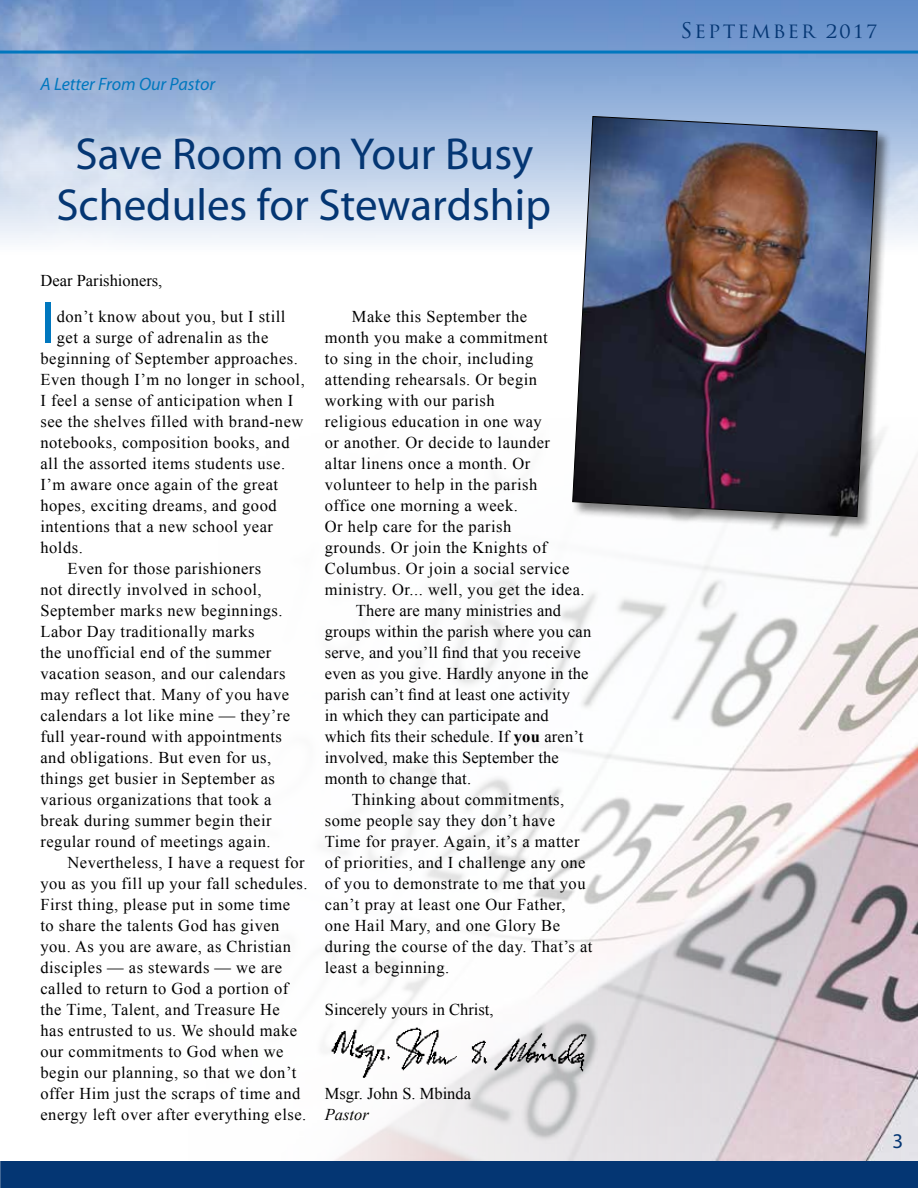
<style>
.page{position:relative;width:918px;height:1188px;background:#fff}
.page>*{position:absolute;margin:0;border:0;box-sizing:border-box;transform-origin:0 0}
.t1{font:60.6px "Myriad";color:#0077be}
.t2{font:45px/51px "Myriad";color:#043673;text-align:center}
.t3{font:21px "Trajan Pro";letter-spacing:.1em;color:#043673}
.t4{font:21px "Myriad";color:#043673}
.t5{font:italic 18px "Myriad";color:#0077be}
.t6{font:16.5px "Times New Roman";letter-spacing:.03em;color:#000}
.t7{font:16.5px "Times New Roman";letter-spacing:.01em;color:#000}
.t8{font:16.5px "Times New Roman";color:#000}
.t9{font:italic 16.5px "Times New Roman";color:#000}
.s1{font-weight:700}
</style>
<div class="page">
<div style="left:0;top:1161px;width:918px;height:27px;background:#043673"></div>
<img style="left:0;top:0;width:918px;height:78px">
<img style="left:302px;top:433px;width:616px;height:728px">
<img style="left:325px;top:1019px;width:284px;height:59px">
<div style="left:571px;top:115px;width:321px;height:417px;background:#000;opacity:.5"></div>
<img style="left:572px;top:116px;width:306px;height:401px">
<p class="t5" style="left:40px;top:75px;width:176px">A Letter From Our Pastor</p>
<h2 class="t2" style="left:56px;top:130px;width:496px">Save Room on Your Busy<br>Schedules for Stewardship</h2>
<p class="t8" style="left:40px;top:269px;width:123px">Dear Parishioners,</p>
<h1 class="t1" style="left:40px;top:293px;width:16px">I</h1>
<p class="t6" style="left:57px;top:305px;width:230px">don’t know about you, but I still</p>
<p class="t6" style="left:57px;top:326px;width:213px">get a surge of adrenalin as the</p>
<p class="t6" style="left:40px;top:347px;width:259px">beginning of September approaches.</p>
<p class="t6" style="left:40px;top:368px;width:266px">Even though I’m no longer in school,</p>
<p class="t6" style="left:40px;top:389px;width:254px">I feel a sense of anticipation when I</p>
<p class="t6" style="left:40px;top:410px;width:264px">see the shelves filled with brand-new</p>
<p class="t6" style="left:40px;top:431px;width:251px">notebooks, composition books, and</p>
<p class="t6" style="left:40px;top:452px;width:246px">all the assorted items students use.</p>
<p class="t6" style="left:40px;top:473px;width:239px">I’m aware once again of the great</p>
<p class="t6" style="left:40px;top:494px;width:238px">hopes, exciting dreams, and good</p>
<p class="t6" style="left:40px;top:515px;width:234px">intentions that a new school year</p>
<p class="t6" style="left:40px;top:536px;width:44px">holds.</p>
<p class="t6" style="left:67px;top:557px;width:195px">Even for those parishioners</p>
<p class="t6" style="left:40px;top:578px;width:223px">not directly involved in school,</p>
<p class="t6" style="left:40px;top:599px;width:244px">September marks new beginnings.</p>
<p class="t6" style="left:40px;top:620px;width:216px">Labor Day traditionally marks</p>
<p class="t6" style="left:40px;top:641px;width:232px">the unofficial end of the summer</p>
<p class="t6" style="left:40px;top:662px;width:246px">vacation season, and our calendars</p>
<p class="t6" style="left:40px;top:683px;width:250px">may reflect that. Many of you have</p>
<p class="t6" style="left:40px;top:704px;width:251px">calendars a lot like mine — they’re</p>
<p class="t6" style="left:40px;top:725px;width:243px">full year-round with appointments</p>
<p class="t6" style="left:40px;top:746px;width:232px">and obligations. But even for us,</p>
<p class="t6" style="left:40px;top:767px;width:236px">things get busier in September as</p>
<p class="t6" style="left:40px;top:788px;width:232px">various organizations that took a</p>
<p class="t6" style="left:40px;top:809px;width:233px">break during summer begin their</p>
<p class="t6" style="left:40px;top:830px;width:232px">regular round of meetings again.</p>
<p class="t6" style="left:67px;top:851px;width:239px">Nevertheless, I have a request for</p>
<p class="t6" style="left:40px;top:872px;width:269px">you as you fill up your fall schedules.</p>
<p class="t6" style="left:40px;top:893px;width:251px">First thing, please put in some time</p>
<p class="t6" style="left:40px;top:914px;width:241px">to share the talents God has given</p>
<p class="t6" style="left:40px;top:935px;width:252px">you. As you are aware, as Christian</p>
<p class="t6" style="left:40px;top:956px;width:243px">disciples — as stewards — we are</p>
<p class="t6" style="left:40px;top:977px;width:249px">called to return to God a portion of</p>
<p class="t6" style="left:40px;top:998px;width:241px">the Time, Talent, and Treasure He</p>
<p class="t6" style="left:40px;top:1019px;width:258px">has entrusted to us. We should make</p>
<p class="t6" style="left:40px;top:1040px;width:245px">our commitments to God when we</p>
<p class="t6" style="left:40px;top:1061px;width:257px">begin our planning, so that we don’t</p>
<p class="t6" style="left:40px;top:1082px;width:261px">offer Him just the scraps of time and</p>
<p class="t6" style="left:40px;top:1103px;width:267px">energy left over after everything else.</p>
<p class="t6" style="left:352px;top:305px;width:177px">Make this September the</p>
<p class="t6" style="left:325px;top:326px;width:224px">month you make a commitment</p>
<p class="t6" style="left:325px;top:347px;width:210px">to sing in the choir, including</p>
<p class="t6" style="left:325px;top:369px;width:214px">attending rehearsals. Or begin</p>
<p class="t6" style="left:325px;top:390px;width:171px">working with our parish</p>
<p class="t6" style="left:325px;top:411px;width:218px">religious education in one way</p>
<p class="t6" style="left:325px;top:432px;width:227px">or another. Or decide to launder</p>
<p class="t6" style="left:325px;top:453px;width:207px">altar linens once a month. Or</p>
<p class="t6" style="left:325px;top:474px;width:214px">volunteer to help in the parish</p>
<p class="t6" style="left:325px;top:495px;width:195px">office one morning a week.</p>
<p class="t6" style="left:325px;top:516px;width:188px">Or help care for the parish</p>
<p class="t6" style="left:325px;top:537px;width:224px">grounds. Or join the Knights of</p>
<p class="t6" style="left:325px;top:558px;width:246px">Columbus. Or join a social service</p>
<p class="t6" style="left:325px;top:579px;width:261px">ministry. Or... well, you get the idea.</p>
<p class="t7" style="left:356px;top:600px;width:207px">There are many ministries and</p>
<p class="t7" style="left:325px;top:621px;width:268px">groups within the parish where you can</p>
<p class="t7" style="left:325px;top:642px;width:257px">serve, and you’ll find that you receive</p>
<p class="t7" style="left:325px;top:663px;width:265px">even as you give. Hardly anyone in the</p>
<p class="t7" style="left:325px;top:684px;width:247px">parish can’t find at least one activity</p>
<p class="t7" style="left:325px;top:705px;width:225px">in which they can participate and</p>
<p class="t7" style="left:325px;top:726px;width:260px">which fits their schedule. If <span class="s1">you</span> aren’t</p>
<p class="t7" style="left:325px;top:747px;width:235px">involved, make this September the</p>
<p class="t7" style="left:325px;top:768px;width:148px">month to change that.</p>
<p class="t6" style="left:352px;top:789px;width:214px">Thinking about commitments,</p>
<p class="t6" style="left:325px;top:810px;width:232px">some people say they don’t have</p>
<p class="t6" style="left:325px;top:831px;width:256px">Time for prayer. Again, it’s a matter</p>
<p class="t6" style="left:325px;top:852px;width:262px">of priorities, and I challenge any one</p>
<p class="t6" style="left:325px;top:873px;width:262px">of you to demonstrate to me that you</p>
<p class="t6" style="left:325px;top:894px;width:242px">can’t pray at least one Our Father,</p>
<p class="t6" style="left:325px;top:915px;width:237px">one Hail Mary, and one Glory Be</p>
<p class="t6" style="left:325px;top:936px;width:269px">during the course of the day. That’s at</p>
<p class="t6" style="left:325px;top:957px;width:126px">least a beginning.</p>
<p class="t8" style="left:325px;top:999px;width:170px">Sincerely yours in Christ,</p>
<p class="t8" style="left:325px;top:1082px;width:148px">Msgr. John S. Mbinda</p>
<p class="t9" style="left:325px;top:1103px;width:46px">Pastor</p>
<p class="t3" style="left:681px;top:17px;width:198px">SEPTEMBER 2017</p>
<p class="t4" style="left:892px;top:1131px;width:12px">3</p>
</div>
